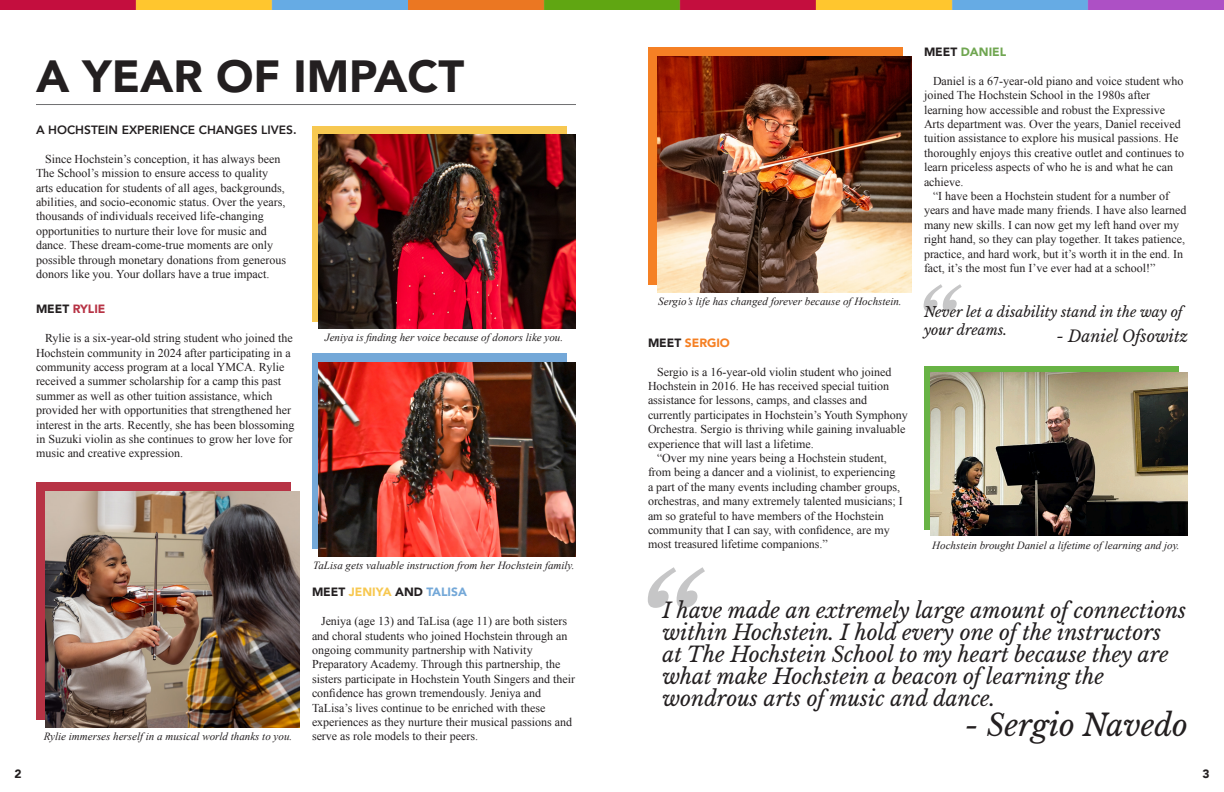
<style>
.page{position:relative;width:1224px;height:792px;background:#fff}
.page>*{position:absolute;margin:0;border:0;box-sizing:border-box;transform-origin:0 0}
.t1{font:italic 150px "Libre Baskerville";color:#707072}
.t2{font:italic 100px "Libre Baskerville";color:#707072}
.t3{font:900 45px "Avenir";color:#231f20}
.t4{font:italic 30px "Libre Baskerville";color:#231f20}
.t5{font:italic 21px/22px "Libre Baskerville";color:#231f20}
.t6{font:italic 16px "Libre Baskerville";color:#231f20}
.t7{font:italic 14px/18px "Libre Baskerville";color:#231f20}
.t8{font:12px/14.4px "Times New Roman";color:#231f20}
.t9{font:800 12px "Avenir";color:#231f20}
.t10{font:900 12px "Avenir";color:#231f20}
.t11{font:900 12px "Avenir";color:#f58024}
.t12{font:900 12px "Avenir";color:#70a651}
.t13{font:900 12px "Avenir";color:#b73345}
.t14{font:italic 11px "Times New Roman";color:#231f20}
.s1{color:#231f20}
.s2{color:#f7c851}
.s3{color:#74a8d8}
</style>
<div class="page">
<svg style="left:924px;top:366px;width:255px;height:164px;background:#71b04e"></svg>
<div style="left:36px;top:482px;width:255px;height:238px;background:#b73345"></div>
<img style="left:0;top:0;width:1224px;height:9px">
<img style="left:45px;top:491px;width:255px;height:237px">
<img style="left:931px;top:373px;width:257px;height:163px">
<hr style="left:36px;top:104px;width:540px;height:1px;background:#707072">
<svg style="left:312px;top:127px;width:255px;height:195px;background:#e1b149"></svg>
<div style="left:312px;top:353px;width:255px;height:195px;background:#74a8d8"></div>
<img style="left:319px;top:135px;width:257px;height:194px">
<img style="left:319px;top:362px;width:257px;height:194px">
<div style="left:648px;top:47px;width:255px;height:238px;background:#f58024"></div>
<img style="left:657px;top:56px;width:255px;height:236px">
<p class="t3" style="left:36px;top:38px;width:430px">A YEAR OF IMPACT</p>
<p class="t9" style="left:36px;top:121px;width:262px">A HOCHSTEIN EXPERIENCE CHANGES LIVES.</p>
<p class="t8" style="left:36px;top:151px;width:251px;text-indent:9px">Since Hochstein’s conception, it has always been The School’s mission to ensure access to quality arts education for students of all ages, backgrounds, abilities, and socio-economic status. Over the years, thousands of individuals received life-changing</p>
<p class="t8" style="left:36px;top:223px;width:252px">opportunities to nurture their love for music and dance. These dream-come-true moments are only possible through monetary donations from generous donors like you. Your dollars have a true impact.</p>
<p class="t13" style="left:36px;top:299px;width:71px"><span class="s1">MEET</span> RYLIE</p>
<p class="t8" style="left:36px;top:331px;width:260px;text-indent:9px">Rylie is a six-year-old string student who joined the Hochstein community in 2024 after participating in a community access program at a local YMCA. Rylie received a summer scholarship for a camp this past summer as well as other tuition assistance, which provided her with opportunities that strengthened her interest in the arts. Recently, she has been blossoming in Suzuki violin as she continues to grow her love for music and creative expression.</p>
<p class="t14" style="left:325px;top:330px;width:240px">Jeniya is finding her voice because of donors like you.</p>
<p class="t14" style="left:44px;top:729px;width:250px">Rylie immerses herself in a musical world thanks to you.</p>
<p class="t14" style="left:313px;top:557px;width:263px">TaLisa gets valuable instruction from her Hochstein family.</p>
<p class="t10" style="left:312px;top:582px;width:156px">MEET <span class="s2">JENIYA</span> AND <span class="s3">TALISA</span></p>
<p class="t8" style="left:312px;top:614px;width:257px;text-align:justify;text-indent:9px">Jeniya (age 13) and TaLisa (age 11) are both sisters and choral students who joined Hochstein through an ongoing community partnership with Nativity</p>
<p class="t8" style="left:312px;top:657px;width:265px">Preparatory Academy. Through this partnership, the sisters participate in Hochstein Youth Singers and their confidence has grown tremendously. Jeniya and</p>
<p class="t8" style="left:312px;top:700px;width:262px">TaLisa’s lives continue to be enriched with these experiences as they nurture their musical passions and serve as role models to their peers.</p>
<p class="t14" style="left:658px;top:294px;width:245px">Sergio’s life has changed forever because of Hochstein.</p>
<p class="t11" style="left:648px;top:332px;width:83px"><span class="s1">MEET</span> SERGIO</p>
<p class="t8" style="left:648px;top:364px;width:245px;text-align:right">Sergio is a 16-year-old violin student who joined<br>Hochstein in 2016. He has received special tuition</p>
<p class="t8" style="left:648px;top:393px;width:221px">assistance for lessons, camps, and classes and</p>
<p class="t8" style="left:648px;top:407px;width:261px">currently participates in Hochstein’s Youth Symphony<br>Orchestra. Sergio is thriving while gaining invaluable experience that will last a lifetime.</p>
<p class="t8" style="left:648px;top:451px;width:256px;text-indent:9px">“Over my nine years being a Hochstein student, from being a dancer and a violinist, to experiencing a part of the many events including chamber groups, orchestras, and many extremely talented musicians; I am so grateful to have members of the Hochstein</p>
<p class="t8" style="left:648px;top:523px;width:243px">community that I can say, with confidence, are my most treasured lifetime companions.”</p>
<p class="t12" style="left:924px;top:42px;width:84px"><span class="s1">MEET</span> DANIEL</p>
<p class="t8" style="left:924px;top:73px;width:261px;text-indent:9px">Daniel is a 67-year-old piano and voice student who joined The Hochstein School in the 1980s after</p>
<p class="t8" style="left:924px;top:102px;width:262px">learning how accessible and robust the Expressive Arts department was. Over the years, Daniel received tuition assistance to explore his musical passions. He thoroughly enjoys this creative outlet and continues to learn priceless aspects of who he is and what he can achieve.</p>
<p class="t8" style="left:924px;top:189px;width:264px;text-indent:9px">“I have been a Hochstein student for a number of years and have made many friends. I have also learned many new skills. I can now get my left hand over my right hand, so they can play together. It takes patience, practice, and hard work, but it’s worth it in the end. In fact, it’s the most fun I’ve ever had at a school!”</p>
<h2 class="t2" style="left:910px;top:270px;width:46px">“</h2>
<p class="t7" style="left:924px;top:303px;width:260px">Never let a disability stand in the way of your dreams.</p>
<p class="t6" style="left:1056px;top:326px;width:133px">- Daniel Ofsowitz</p>
<p class="t14" style="left:932px;top:538px;width:249px">Hochstein brought Daniel a lifetime of learning and joy.</p>
<h1 class="t1" style="left:627px;top:546px;width:68px">“</h1>
<p class="t5" style="left:662px;top:600px;width:525px">I have made an extremely large amount of connections within Hochstein. I hold every one of the instructors<br>at The Hochstein School to my heart because they are what make Hochstein a beacon of learning the</p>
<p class="t5" style="left:662px;top:688px;width:334px">wondrous arts of music and dance.</p>
<p class="t4" style="left:965px;top:707px;width:225px">- Sergio Navedo</p>
<p class="t10" style="left:14px;top:764px;width:9px">2</p>
<p class="t10" style="left:1202px;top:764px;width:9px">3</p>
</div>
